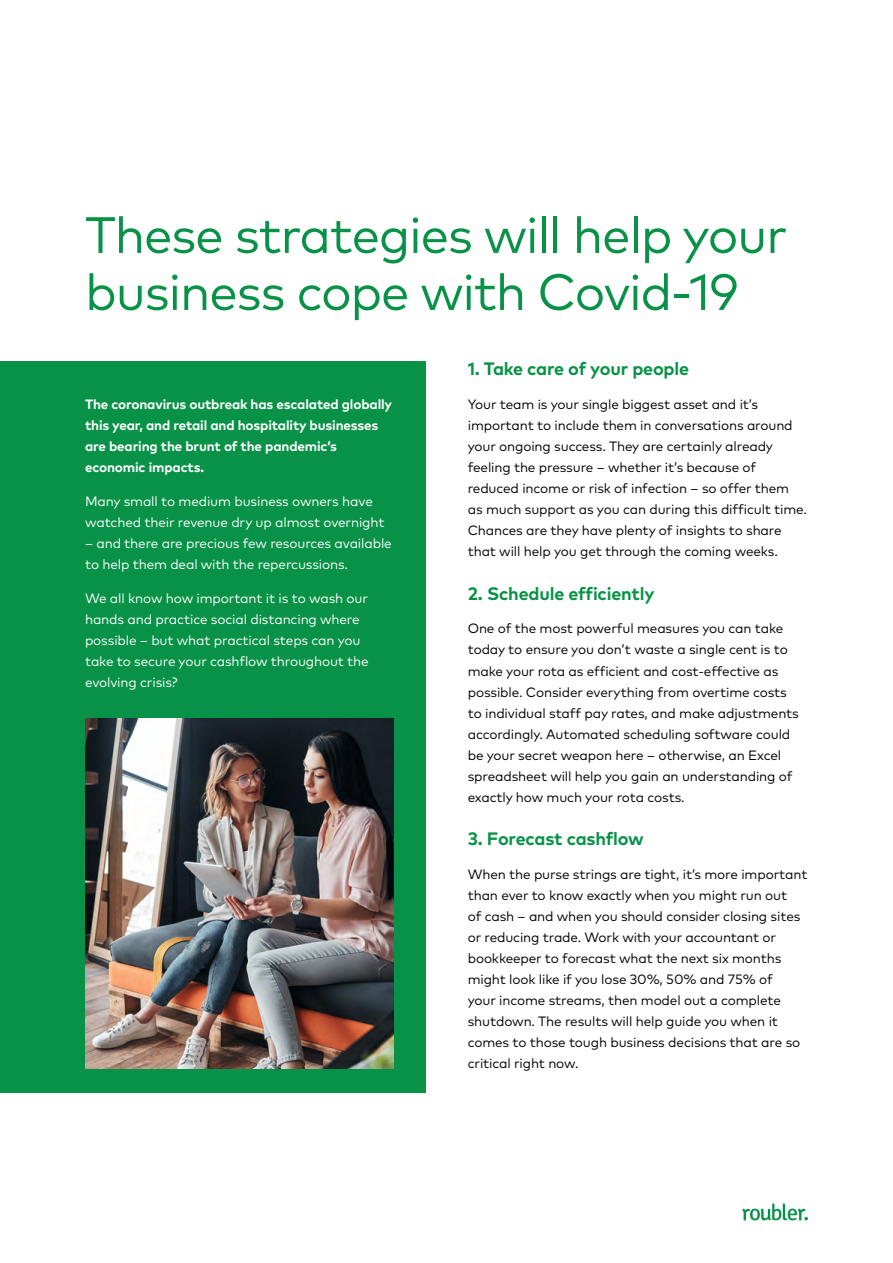
<style>
.page{position:relative;width:893px;height:1263px;background:#fff}
.page>*{position:absolute;margin:0;border:0;box-sizing:border-box;transform-origin:0 0}
.t1{font:51px/57px "Mark Pro";letter-spacing:-.025em;color:#089247}
.t2{font:700 18px "Mark Pro";letter-spacing:-.01em;color:#089247}
.t3{font:13.5px/21px "Mark Pro";letter-spacing:-.01em;color:#000}
.t4{font:13.5px/21px "Mark Pro";letter-spacing:-.01em;color:#fff}
.t5{font:700 13.5px/21px "Mark Pro";letter-spacing:-.01em;color:#fff}
</style>
<div class="page">
<svg style="left:742px;top:1203px;width:66px;height:17px"></svg>
<div style="left:0;top:361px;width:425px;height:732px;background:#089247"></div>
<img style="left:85px;top:719px;width:308px;height:350px">
<h1 class="t1" style="left:85px;top:202px;width:704px">These strategies will help your business cope with Covid-19</h1>
<p class="t5" style="left:85px;top:393px;width:309px">The coronavirus outbreak has escalated globally this year, and retail and hospitality businesses are bearing the brunt of the pandemic’s economic impacts.</p>
<p class="t4" style="left:85px;top:489px;width:301px">Many small to medium business owners have watched their revenue dry up almost overnight</p>
<p class="t4" style="left:85px;top:531px;width:308px">– and there are precious few resources available to help them deal with the repercussions.</p>
<p class="t4" style="left:85px;top:586px;width:285px">We all know how important it is to wash our hands and practice social distancing where possible – but what practical steps can you take to secure your cashflow throughout the evolving crisis?</p>
<h2 class="t2" style="left:468px;top:355px;width:223px">1. Take care of your people</h2>
<p class="t3" style="left:468px;top:393px;width:341px">Your team is your single biggest asset and it’s important to include them in conversations around your ongoing success. They are certainly already feeling the pressure – whether it’s because of reduced income or risk of infection – so offer them as much support as you can during this difficult time.<br>Chances are they have plenty of insights to share that will help you get through the coming weeks.</p>
<h2 class="t2" style="left:468px;top:580px;width:188px">2. Schedule efficiently</h2>
<p class="t3" style="left:468px;top:617px;width:333px">One of the most powerful measures you can take today to ensure you don’t waste a single cent is to make your rota as efficient and cost-effective as possible. Consider everything from overtime costs to individual staff pay rates, and make adjustments accordingly. Automated scheduling software could be your secret weapon here – otherwise, an Excel spreadsheet will help you gain an understanding of exactly how much your rota costs.</p>
<h2 class="t2" style="left:468px;top:825px;width:178px">3. Forecast cashflow</h2>
<p class="t3" style="left:468px;top:863px;width:341px">When the purse strings are tight, it’s more important than ever to know exactly when you might run out<br>of cash – and when you should consider closing sites or reducing trade. Work with your accountant or bookkeeper to forecast what the next six months might look like if you lose 30%, 50% and 75% of<br>your income streams, then model out a complete shutdown. The results will help guide you when it comes to those tough business decisions that are so critical right now.</p>
</div>
